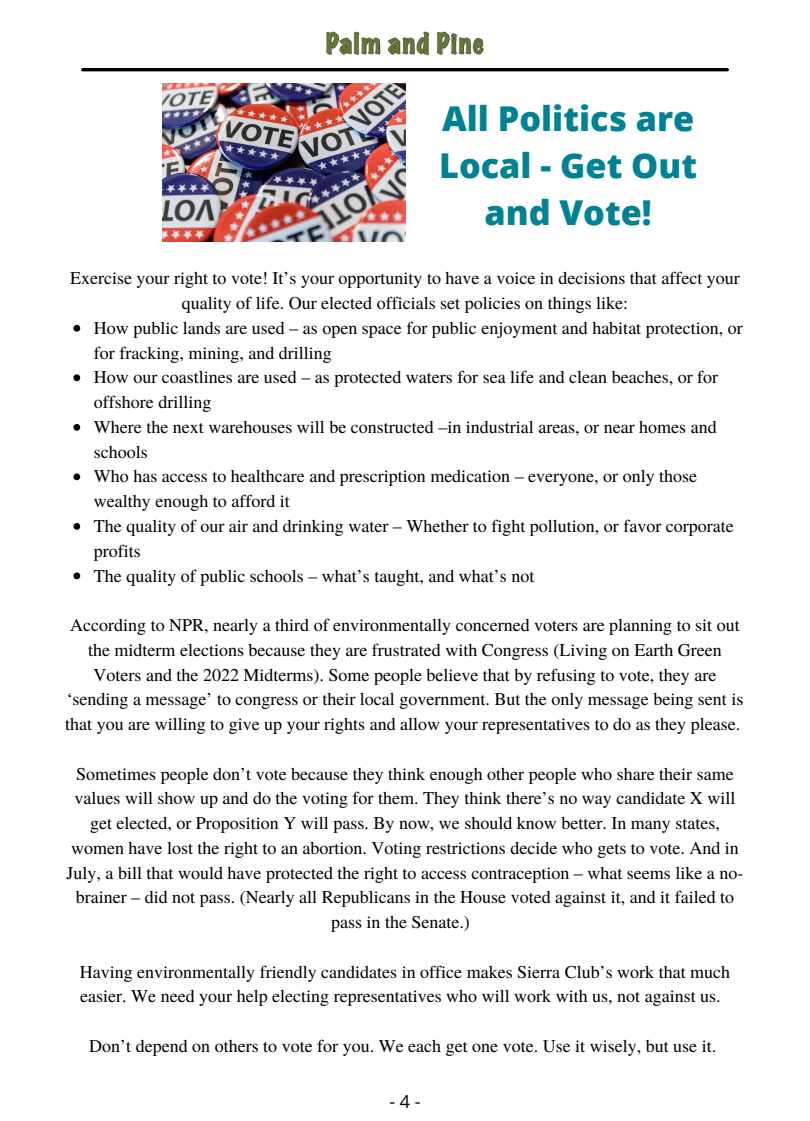
<style>
.page{position:relative;width:810px;height:1121px;background:#fff}
.page>*{position:absolute;margin:0;border:0;box-sizing:border-box;transform-origin:0 0}
.t1{font:800 34.2px/47.1px "Open Sans";color:#008295;text-align:center}
.t2{font:18px/24.8px "Te X Gyre Termes";color:#000;text-align:center}
.t3{font:18px "Open Sans";color:#000}
</style>
<div class="page">
<hr style="left:83px;top:68px;width:644px;height:3px;background:#000">
<img style="left:326px;top:31px;width:157px;height:24px">
<svg style="left:73px;top:325px;width:7px;height:7px"></svg>
<svg style="left:73px;top:374px;width:7px;height:7px"></svg>
<svg style="left:73px;top:424px;width:7px;height:7px"></svg>
<svg style="left:73px;top:473px;width:7px;height:7px"></svg>
<svg style="left:73px;top:523px;width:7px;height:7px"></svg>
<svg style="left:73px;top:572px;width:7px;height:7px"></svg>
<img style="left:162px;top:84px;width:243px;height:157px">
<h1 class="t1" style="left:439px;top:94px;width:260px">All Politics are<br>Local - Get Out and Vote!</h1>
<p class="t2" style="left:70px;top:265px;width:671px">Exercise your right to vote! It’s your opportunity to have a voice in decisions that affect your quality of life. Our elected officials set policies on things like:</p>
<p class="t2" style="left:94px;top:314px;width:650px;text-align:left">How public lands are used – as open space for public enjoyment and habitat protection, or for fracking, mining, and drilling<br>How our coastlines are used – as protected waters for sea life and clean beaches, or for offshore drilling<br>Where the next warehouses will be constructed –in industrial areas, or near homes and schools<br>Who has access to healthcare and prescription medication – everyone, or only those wealthy enough to afford it<br>The quality of our air and drinking water – Whether to fight pollution, or favor corporate profits<br>The quality of public schools – what’s taught, and what’s not</p>
<p class="t2" style="left:65px;top:611px;width:680px">According to NPR, nearly a third of environmentally concerned voters are planning to sit out the midterm elections because they are frustrated with Congress (Living on Earth Green Voters and the 2022 Midterms). Some people believe that by refusing to vote, they are ‘sending a message’ to congress or their local government. But the only message being sent is that you are willing to give up your rights and allow your representatives to do as they please.</p>
<p class="t2" style="left:67px;top:760px;width:678px">Sometimes people don’t vote because they think enough other people who share their same values will show up and do the voting for them. They think there’s no way candidate X will get elected, or Proposition Y will pass. By now, we should know better. In many states, women have lost the right to an abortion. Voting restrictions decide who gets to vote. And in July, a bill that would have protected the right to access contraception – what seems like a no&shy;brainer – did not pass. (Nearly all Republicans in the House voted against it, and it failed to pass in the Senate.)</p>
<p class="t2" style="left:80px;top:958px;width:652px;text-align:left">Having environmentally friendly candidates in office makes Sierra Club’s work that much easier. We need your help electing representatives who will work with us, not against us.</p>
<p class="t2" style="left:89px;top:1032px;width:628px">Don’t depend on others to vote for you. We each get one vote. Use it wisely, but use it.</p>
<p class="t3" style="left:389px;top:1088px;width:33px">- 4 -</p>
</div>
